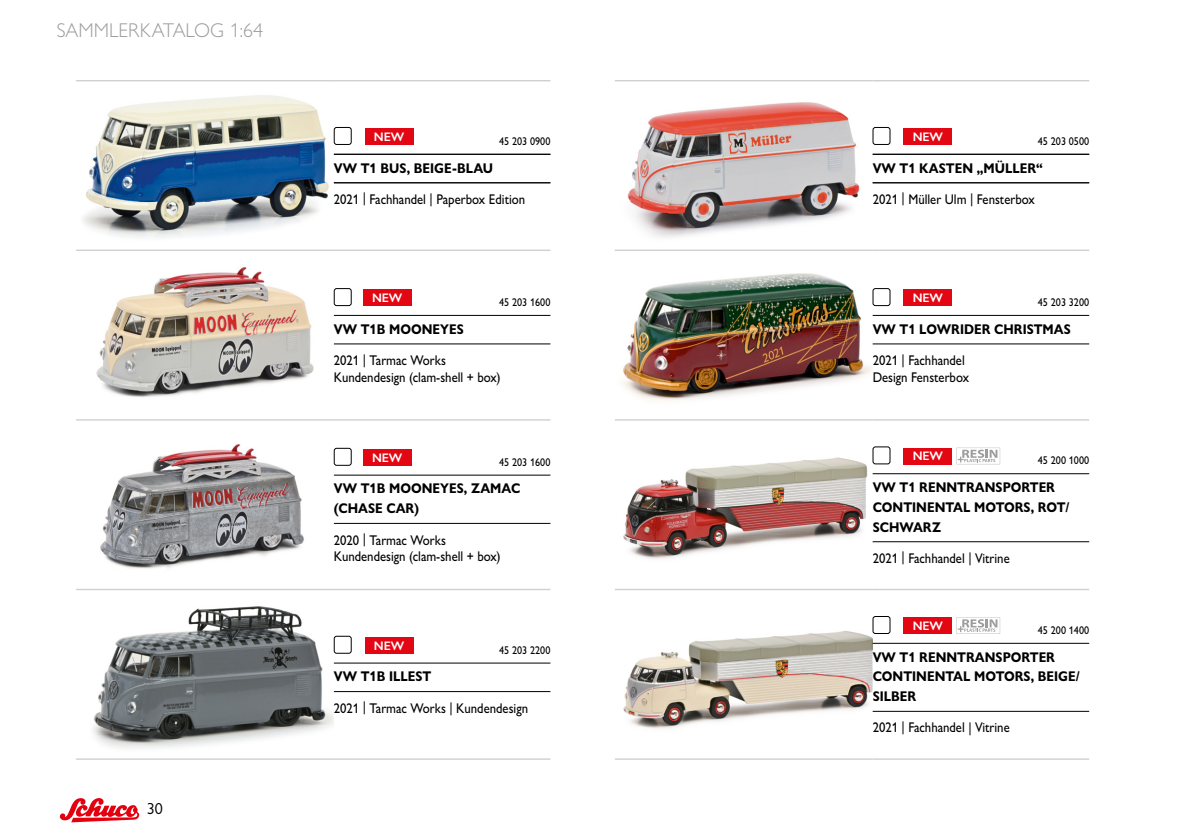
<style>
.page{position:relative;width:1191px;height:840px;background:#fff}
.page>*{position:absolute;margin:0;border:0;box-sizing:border-box;transform-origin:0 0}
.t1{font:300 20px "Gill Sans Nova";color:#9c9d9d}
.t2{font:16px "Gill Sans Nova";color:#000}
.t3{font:500 14px/17px "Gill Sans Nova";color:#000;scale:.9 1}
.t4{font:700 14px/19.8px "Gill Sans Nova";color:#000;scale:.9 1}
.t5{font:600 12.4px "Gill Sans";color:#fff}
.t6{font:500 11.2px "Gill Sans Nova";color:#000;scale:.9 1}
</style>
<div class="page">
<svg style="left:59px;top:798px;width:81px;height:23px"></svg>
<hr style="left:76px;top:80px;width:258px;height:1px;background:#cfd0d0">
<hr style="left:334px;top:80px;width:216px;height:1px;background:#cfd0d0">
<hr style="left:76px;top:758px;width:258px;height:1px;background:#cfd0d0">
<hr style="left:334px;top:758px;width:216px;height:1px;background:#cfd0d0">
<hr style="left:76px;top:249px;width:258px;height:2px;background:#cfd0d0">
<hr style="left:334px;top:249px;width:216px;height:2px;background:#cfd0d0">
<hr style="left:76px;top:419px;width:258px;height:1px;background:#cfd0d0">
<hr style="left:334px;top:419px;width:216px;height:1px;background:#cfd0d0">
<hr style="left:76px;top:588px;width:258px;height:2px;background:#cfd0d0">
<hr style="left:334px;top:588px;width:216px;height:2px;background:#cfd0d0">
<img style="left:82px;top:95px;width:252px;height:143px">
<hr style="left:334px;top:182px;width:216px;height:1px;background:#000">
<hr style="left:334px;top:154px;width:216px;height:1px;background:#000">
<div style="left:334px;top:127px;width:17px;height:18px;border:1px solid #000;border-radius:2px"></div>
<div style="left:365px;top:128px;width:48px;height:17px;background:#e30613"></div>
<img style="left:96px;top:267px;width:218px;height:130px">
<hr style="left:334px;top:343px;width:216px;height:1px;background:#000">
<hr style="left:334px;top:315px;width:216px;height:1px;background:#000">
<div style="left:334px;top:288px;width:17px;height:18px;border:1px solid #000;border-radius:2px"></div>
<div style="left:363px;top:289px;width:48px;height:17px;background:#e30613"></div>
<img style="left:100px;top:444px;width:204px;height:125px">
<hr style="left:334px;top:522px;width:216px;height:1px;background:#000">
<hr style="left:334px;top:474px;width:216px;height:1px;background:#000">
<div style="left:334px;top:447px;width:17px;height:18px;border:1px solid #000;border-radius:2px"></div>
<div style="left:363px;top:449px;width:48px;height:16px;background:#e30613"></div>
<img style="left:93px;top:606px;width:241px;height:143px">
<hr style="left:334px;top:690px;width:216px;height:1px;background:#000">
<hr style="left:334px;top:662px;width:216px;height:1px;background:#000">
<div style="left:334px;top:635px;width:17px;height:18px;border:1px solid #000;border-radius:2px"></div>
<div style="left:365px;top:636px;width:48px;height:17px;background:#e30613"></div>
<hr style="left:615px;top:588px;width:257px;height:2px;background:#cfd0d0">
<hr style="left:872px;top:588px;width:217px;height:2px;background:#cfd0d0">
<hr style="left:615px;top:758px;width:257px;height:1px;background:#cfd0d0">
<hr style="left:872px;top:758px;width:217px;height:1px;background:#cfd0d0">
<hr style="left:615px;top:80px;width:257px;height:1px;background:#cfd0d0">
<hr style="left:872px;top:80px;width:217px;height:1px;background:#cfd0d0">
<hr style="left:615px;top:249px;width:257px;height:2px;background:#cfd0d0">
<hr style="left:872px;top:249px;width:217px;height:2px;background:#cfd0d0">
<hr style="left:615px;top:419px;width:257px;height:1px;background:#cfd0d0">
<hr style="left:872px;top:419px;width:217px;height:1px;background:#cfd0d0">
<img style="left:627px;top:102px;width:233px;height:135px">
<hr style="left:872px;top:182px;width:217px;height:1px;background:#000">
<hr style="left:872px;top:154px;width:217px;height:1px;background:#000">
<div style="left:872px;top:127px;width:18px;height:18px;border:1px solid #000;border-radius:2px"></div>
<div style="left:903px;top:128px;width:49px;height:17px;background:#e30613"></div>
<img style="left:623px;top:273px;width:248px;height:128px">
<hr style="left:872px;top:343px;width:217px;height:1px;background:#000">
<hr style="left:872px;top:315px;width:217px;height:1px;background:#000">
<div style="left:872px;top:288px;width:18px;height:18px;border:1px solid #000;border-radius:2px"></div>
<div style="left:903px;top:289px;width:49px;height:17px;background:#e30613"></div>
<img style="left:623px;top:457px;width:245px;height:102px">
<hr style="left:872px;top:541px;width:217px;height:1px;background:#000">
<hr style="left:872px;top:473px;width:217px;height:1px;background:#000">
<div style="left:872px;top:446px;width:18px;height:18px;border:1px solid #000;border-radius:2px"></div>
<div style="left:903px;top:447px;width:49px;height:17px;background:#e30613"></div>
<svg style="left:956px;top:447px;width:44px;height:17px"></svg>
<img style="left:623px;top:631px;width:249px;height:98px">
<hr style="left:872px;top:710px;width:217px;height:1px;background:#000">
<hr style="left:872px;top:642px;width:217px;height:1px;background:#000">
<div style="left:872px;top:615px;width:18px;height:18px;border:1px solid #000;border-radius:2px"></div>
<div style="left:903px;top:617px;width:49px;height:16px;background:#e30613"></div>
<svg style="left:956px;top:617px;width:44px;height:16px"></svg>
<h1 class="t1" style="left:57px;top:18px;width:208px">SAMMLERKATALOG 1:64</h1>
<p class="t2" style="left:147px;top:798px;width:17px">30</p>
<p class="t5" style="left:374px;top:129px;width:32px">NEW</p>
<p class="t6" style="left:499px;top:134px;width:59px">45 203 0900</p>
<p class="t4" style="left:334px;top:158px;width:178px">VW T1 BUS, BEIGE-BLAU</p>
<p class="t3" style="left:334px;top:190px;width:214px">2021 | Fachhandel | Paperbox Edition</p>
<p class="t5" style="left:372px;top:290px;width:32px">NEW</p>
<p class="t6" style="left:499px;top:295px;width:59px">45 203 1600</p>
<p class="t4" style="left:334px;top:319px;width:146px">VW T1B MOONEYES</p>
<p class="t3" style="left:334px;top:351px;width:187px">2021 | Tarmac Works<br>Kundendesign (clam-shell + box)</p>
<p class="t5" style="left:372px;top:449px;width:32px">NEW</p>
<p class="t6" style="left:499px;top:455px;width:59px">45 203 1600</p>
<p class="t4" style="left:334px;top:478px;width:209px">VW T1B MOONEYES, ZAMAC (CHASE CAR)</p>
<p class="t3" style="left:334px;top:531px;width:187px">2020 | Tarmac Works<br>Kundendesign (clam-shell + box)</p>
<p class="t5" style="left:374px;top:637px;width:32px">NEW</p>
<p class="t6" style="left:499px;top:642px;width:59px">45 203 2200</p>
<p class="t4" style="left:334px;top:666px;width:110px">VW T1B ILLEST</p>
<p class="t3" style="left:334px;top:699px;width:217px">2021 | Tarmac Works | Kundendesign</p>
<p class="t5" style="left:912px;top:129px;width:32px">NEW</p>
<p class="t6" style="left:1037px;top:134px;width:59px">45 203 0500</p>
<p class="t4" style="left:872px;top:158px;width:190px">VW T1 KASTEN „MÜLLER“</p>
<p class="t3" style="left:872px;top:190px;width:182px">2021 | Müller Ulm | Fensterbox</p>
<p class="t5" style="left:912px;top:290px;width:32px">NEW</p>
<p class="t6" style="left:1037px;top:295px;width:59px">45 203 3200</p>
<p class="t4" style="left:872px;top:319px;width:222px">VW T1 LOWRIDER CHRISTMAS</p>
<p class="t3" style="left:872px;top:351px;width:109px">2021 | Fachhandel<br>Design Fensterbox</p>
<p class="t5" style="left:912px;top:448px;width:32px">NEW</p>
<p class="t6" style="left:1037px;top:453px;width:59px">45 200 1000</p>
<p class="t4" style="left:872px;top:477px;width:220px">VW T1 RENNTRANSPORTER<br>CONTINENTAL MOTORS, ROT/<br>SCHWARZ</p>
<p class="t3" style="left:872px;top:549px;width:154px">2021 | Fachhandel | Vitrine</p>
<p class="t5" style="left:912px;top:617px;width:32px">NEW</p>
<p class="t6" style="left:1037px;top:623px;width:59px">45 200 1400</p>
<p class="t4" style="left:872px;top:646px;width:232px">VW T1 RENNTRANSPORTER<br>CONTINENTAL MOTORS, BEIGE/<br>SILBER</p>
<p class="t3" style="left:872px;top:718px;width:154px">2021 | Fachhandel | Vitrine</p>
</div>
